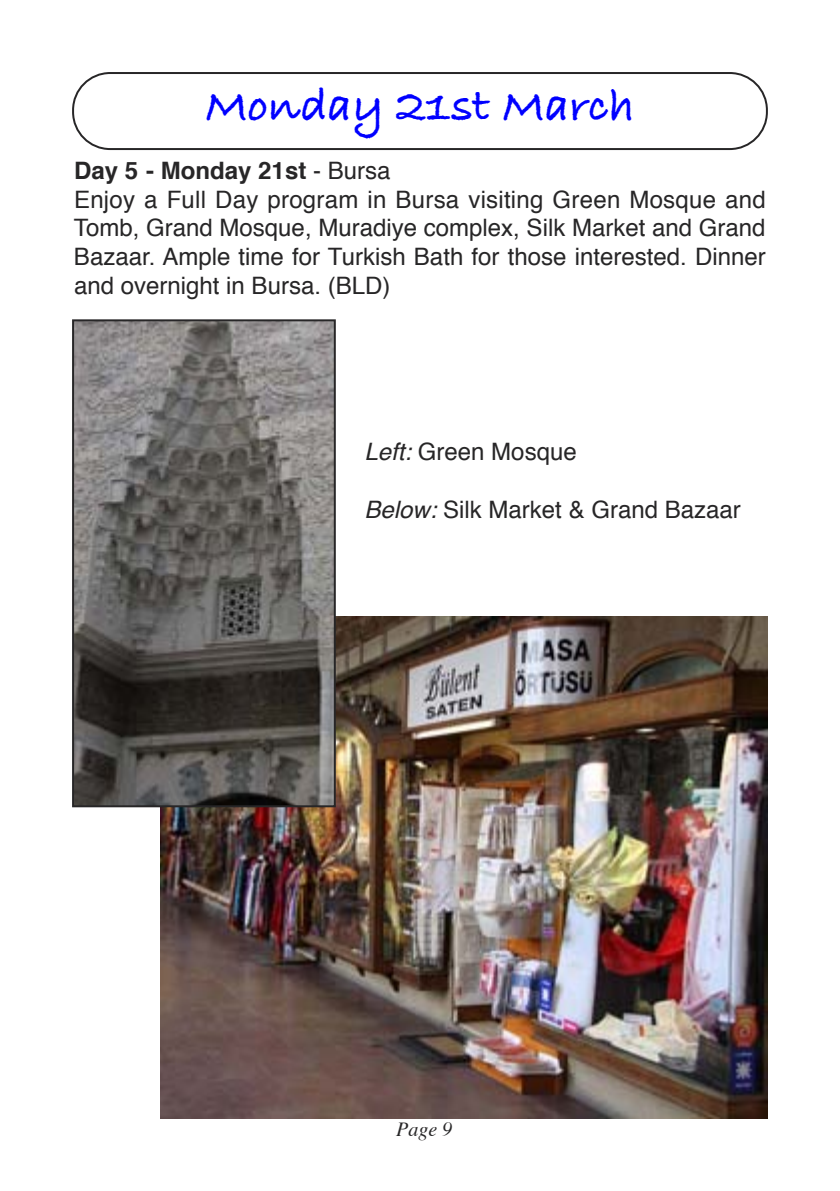
<style>
.page{position:relative;width:840px;height:1191px;background:#fff}
.page>*{position:absolute;margin:0;border:0;box-sizing:border-box;transform-origin:0 0}
.t1{font:48px "Bradley Hand ITCTT Bold";color:#00f}
.t2{font:24px/28.8px "Helvetica";color:#272627}
.t3{font:italic 20px "Times";color:#272627}
.s1{font-weight:700}
.s2{font-style:italic}
</style>
<div class="page">
<svg style="left:72px;top:72px;width:695px;height:78px"></svg>
<img style="left:160px;top:616px;width:607px;height:503px">
<img style="left:75px;top:322px;width:257px;height:482px">
<div style="left:72px;top:319px;width:263px;height:488px;border:2px solid #272627"></div>
<h1 class="t1" style="left:205px;top:79px;width:430px">Monday 21st March</h1>
<p class="t2" style="left:74px;top:158px;width:693px"><span class="s1">Day 5 - Monday 21st</span> - Bursa<br>Enjoy a Full Day program in Bursa visiting Green Mosque and Tomb, Grand Mosque, Muradiye complex, Silk Market and Grand Bazaar. Ample time for Turkish Bath for those interested. Dinner and overnight in Bursa. (BLD)</p>
<p class="t2" style="left:364px;top:439px;width:214px"><span class="s2">Left:</span> Green Mosque</p>
<p class="t2" style="left:364px;top:497px;width:378px"><span class="s2">Below:</span> Silk Market &amp; Grand Bazaar</p>
<p class="t3" style="left:396px;top:1121px;width:58px">Page 9</p>
</div>
